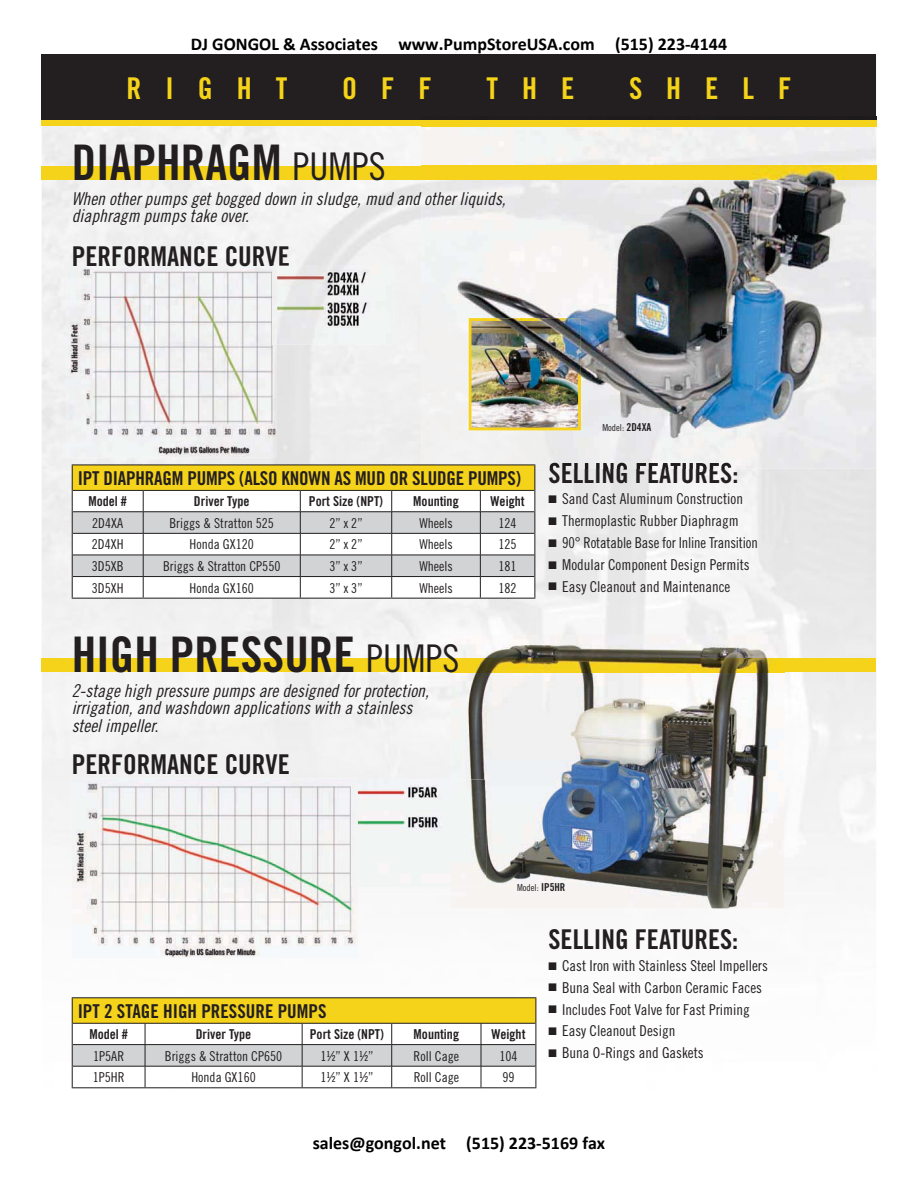
<style>
.page{position:relative;width:918px;height:1188px;background:#fff}
.page>*{position:absolute;margin:0;border:0;box-sizing:border-box;transform-origin:0 0}
.t1{font:49.05px "Trade Gothic Bold Cond Twenty";color:#231f20}
.t2{font:30px "Trade Gothic Bold Cond Twenty";letter-spacing:.8em;color:#f5d31a}
.t3{font:27.3px "Trade Gothic Bold Cond Twenty";color:#231f20}
.t4{font:19.05px "Trade Gothic Bold Cond Twenty";letter-spacing:-.01em;color:#231f20}
.t5{font:700 18px "Calibri";color:#000}
.t6{font:17.7px/17.7px "Trade Gothic Cond Eighteen Obl";color:#231f20}
.t7{font:15px/21.8px "Trade Gothic Cond Eighteen";color:#231f20}
.t8{font:13.65px "Trade Gothic Cond Eighteen";color:#231f20}
.t9{font:13.65px "Trade Gothic Bold Cond Twenty";color:#231f20}
.t10{font:9.6px "Trade Gothic Cond Eighteen";color:#231f20}
.s1{font-family:"Trade Gothic Cond Eighteen";font-size:38.25px}
.s2{font-family:"Trade Gothic Bold Cond Twenty";font-size:10.95px}
</style>
<div class="page">
<img style="left:42px;top:126px;width:834px;height:963px">
<div style="left:42px;top:54px;width:834px;height:69px;background:#231f20"></div>
<div style="left:42px;top:121px;width:834px;height:5px;background:#f5d31a"></div>
<div style="left:42px;top:658px;width:834px;height:14px;background:#f5d31a"></div>
<div style="left:42px;top:166px;width:834px;height:14px;background:#f5d31a"></div>
<img style="left:66px;top:264px;width:210px;height:193px">
<img style="left:73px;top:264px;width:203px;height:2px">
<img style="left:72px;top:778px;width:286px;height:180px">
<img style="left:421px;top:120px;width:455px;height:202px">
<div style="left:421px;top:322px;width:91px;height:142px;background:#f2f1f1"></div>
<img style="left:558px;top:322px;width:318px;height:147px">
<div style="left:512px;top:430px;width:46px;height:39px;background:#f0efef"></div>
<img style="left:469px;top:318px;width:112px;height:112px">
<img style="left:421px;top:166px;width:455px;height:14px">
<img style="left:549px;top:463px;width:188px;height:6px">
<img style="left:451px;top:635px;width:333px;height:273px">
<img style="left:451px;top:658px;width:333px;height:14px">
<hr style="left:72px;top:997px;width:73px;height:1px;background:#231f20">
<hr style="left:145px;top:997px;width:391px;height:1px;background:#231f20">
<svg style="left:72px;top:998px;width:464px;height:90px"></svg>
<hr style="left:72px;top:464px;width:71px;height:1px;background:#231f20">
<hr style="left:143px;top:464px;width:249px;height:1px;background:#231f20">
<hr style="left:392px;top:464px;width:143px;height:1px;background:#231f20">
<hr style="left:72px;top:598px;width:71px;height:1px;background:#231f20">
<hr style="left:143px;top:598px;width:249px;height:1px;background:#231f20">
<hr style="left:392px;top:598px;width:143px;height:1px;background:#231f20">
<svg style="left:72px;top:465px;width:463px;height:133px"></svg>
<img style="left:273px;top:265px;width:120px;height:80px">
<svg style="left:273px;top:265px;width:16px;height:1px"></svg>
<img style="left:351px;top:779px;width:135px;height:107px">
<svg style="left:549px;top:496px;width:11px;height:8px"></svg>
<svg style="left:549px;top:517px;width:11px;height:9px"></svg>
<svg style="left:549px;top:539px;width:11px;height:9px"></svg>
<svg style="left:549px;top:561px;width:11px;height:9px"></svg>
<svg style="left:549px;top:583px;width:11px;height:8px"></svg>
<svg style="left:549px;top:962px;width:11px;height:9px"></svg>
<svg style="left:549px;top:984px;width:11px;height:8px"></svg>
<svg style="left:549px;top:1006px;width:11px;height:8px"></svg>
<svg style="left:549px;top:1027px;width:11px;height:9px"></svg>
<svg style="left:549px;top:1049px;width:11px;height:9px"></svg>
<p class="t5" style="left:191px;top:32px;width:538px">DJ GONGOL &amp; Associates www.PumpStoreUSA.com (515) 223-4144</p>
<h2 class="t2" style="left:126px;top:78px;width:163px">RIGHT</h2>
<h2 class="t2" style="left:342px;top:78px;width:91px">OFF</h2>
<h2 class="t2" style="left:486px;top:78px;width:89px">THE</h2>
<h2 class="t2" style="left:629px;top:78px;width:164px">SHELF</h2>
<h1 class="t1" style="left:72px;top:144px;width:316px">DIAPHRAGM <span class="s1">PUMPS</span></h1>
<p class="t6" style="left:72px;top:191px;width:436px">When other pumps get bogged down in sludge, mud and other liquids, diaphragm pumps take over.</p>
<h3 class="t3" style="left:72px;top:246px;width:220px">PERFORMANCE CURVE</h3>
<p class="t4" style="left:78px;top:471px;width:445px">IPT DIAPHRAGM PUMPS (ALSO KNOWN AS MUD OR SLUDGE PUMPS)</p>
<p class="t9" style="left:88px;top:496px;width:40px">Model #</p>
<p class="t9" style="left:194px;top:496px;width:57px">Driver Type</p>
<p class="t9" style="left:309px;top:496px;width:76px">Port Size (NPT)</p>
<p class="t9" style="left:413px;top:496px;width:47px">Mounting</p>
<p class="t9" style="left:491px;top:496px;width:36px">Weight</p>
<p class="t8" style="left:92px;top:518px;width:33px">2D4XA</p>
<p class="t8" style="left:170px;top:518px;width:106px">Briggs &amp; Stratton 525</p>
<p class="t8" style="left:329px;top:518px;width:35px">2” x 2”</p>
<p class="t8" style="left:419px;top:518px;width:35px">Wheels</p>
<p class="t8" style="left:499px;top:518px;width:20px">124</p>
<p class="t8" style="left:92px;top:540px;width:33px">2D4XH</p>
<p class="t8" style="left:190px;top:540px;width:66px">Honda GX120</p>
<p class="t8" style="left:329px;top:540px;width:35px">2” x 2”</p>
<p class="t8" style="left:419px;top:540px;width:35px">Wheels</p>
<p class="t8" style="left:499px;top:540px;width:20px">125</p>
<p class="t8" style="left:92px;top:561px;width:33px">3D5XB</p>
<p class="t8" style="left:163px;top:561px;width:119px">Briggs &amp; Stratton CP550</p>
<p class="t8" style="left:329px;top:561px;width:35px">3” x 3”</p>
<p class="t8" style="left:419px;top:561px;width:35px">Wheels</p>
<p class="t8" style="left:499px;top:561px;width:20px">181</p>
<p class="t8" style="left:92px;top:583px;width:33px">3D5XH</p>
<p class="t8" style="left:190px;top:583px;width:66px">Honda GX160</p>
<p class="t8" style="left:329px;top:583px;width:35px">3” x 3”</p>
<p class="t8" style="left:419px;top:583px;width:35px">Wheels</p>
<p class="t8" style="left:499px;top:583px;width:20px">182</p>
<h1 class="t1" style="left:72px;top:637px;width:389px">HIGH PRESSURE <span class="s1">PUMPS</span></h1>
<p class="t6" style="left:72px;top:683px;width:359px">2-stage high pressure pumps are designed for protection, irrigation, and washdown applications with a stainless steel impeller.</p>
<h3 class="t3" style="left:72px;top:755px;width:220px">PERFORMANCE CURVE</h3>
<p class="t10" style="left:602px;top:424px;width:50px">Model: <span class="s2">2D4XA</span></p>
<h3 class="t3" style="left:549px;top:463px;width:191px">SELLING FEATURES:</h3>
<p class="t7" style="left:562px;top:489px;width:197px">Sand Cast Aluminum Construction Thermoplastic Rubber Diaphragm 90° Rotatable Base for Inline Transition Modular Component Design Permits Easy Cleanout and Maintenance</p>
<p class="t10" style="left:517px;top:884px;width:50px">Model: <span class="s2">IP5HR</span></p>
<p class="t4" style="left:78px;top:1004px;width:250px">IPT 2 STAGE HIGH PRESSURE PUMPS</p>
<p class="t9" style="left:89px;top:1029px;width:40px">Model #</p>
<p class="t9" style="left:196px;top:1029px;width:57px">Driver Type</p>
<p class="t9" style="left:310px;top:1029px;width:76px">Port Size (NPT)</p>
<p class="t9" style="left:414px;top:1029px;width:47px">Mounting</p>
<p class="t9" style="left:491px;top:1029px;width:36px">Weight</p>
<p class="t8" style="left:93px;top:1051px;width:33px">1P5AR</p>
<p class="t8" style="left:165px;top:1051px;width:119px">Briggs &amp; Stratton CP650</p>
<p class="t8" style="left:320px;top:1051px;width:54px">1½” X 1½”</p>
<p class="t8" style="left:414px;top:1051px;width:47px">Roll Cage</p>
<p class="t8" style="left:499px;top:1051px;width:20px">104</p>
<p class="t8" style="left:93px;top:1072px;width:33px">1P5HR</p>
<p class="t8" style="left:191px;top:1072px;width:66px">Honda GX160</p>
<p class="t8" style="left:320px;top:1072px;width:54px">1½” X 1½”</p>
<p class="t8" style="left:414px;top:1072px;width:47px">Roll Cage</p>
<p class="t8" style="left:502px;top:1072px;width:14px">99</p>
<h3 class="t3" style="left:548px;top:929px;width:191px">SELLING FEATURES:</h3>
<p class="t7" style="left:562px;top:956px;width:207px">Cast Iron with Stainless Steel Impellers<br>Buna Seal with Carbon Ceramic Faces<br>Includes Foot Valve for Fast Priming<br>Easy Cleanout Design<br>Buna O-Rings and Gaskets</p>
<p class="t5" style="left:313px;top:1132px;width:294px">sales@gongol.net (515) 223-5169 fax</p>
</div>
